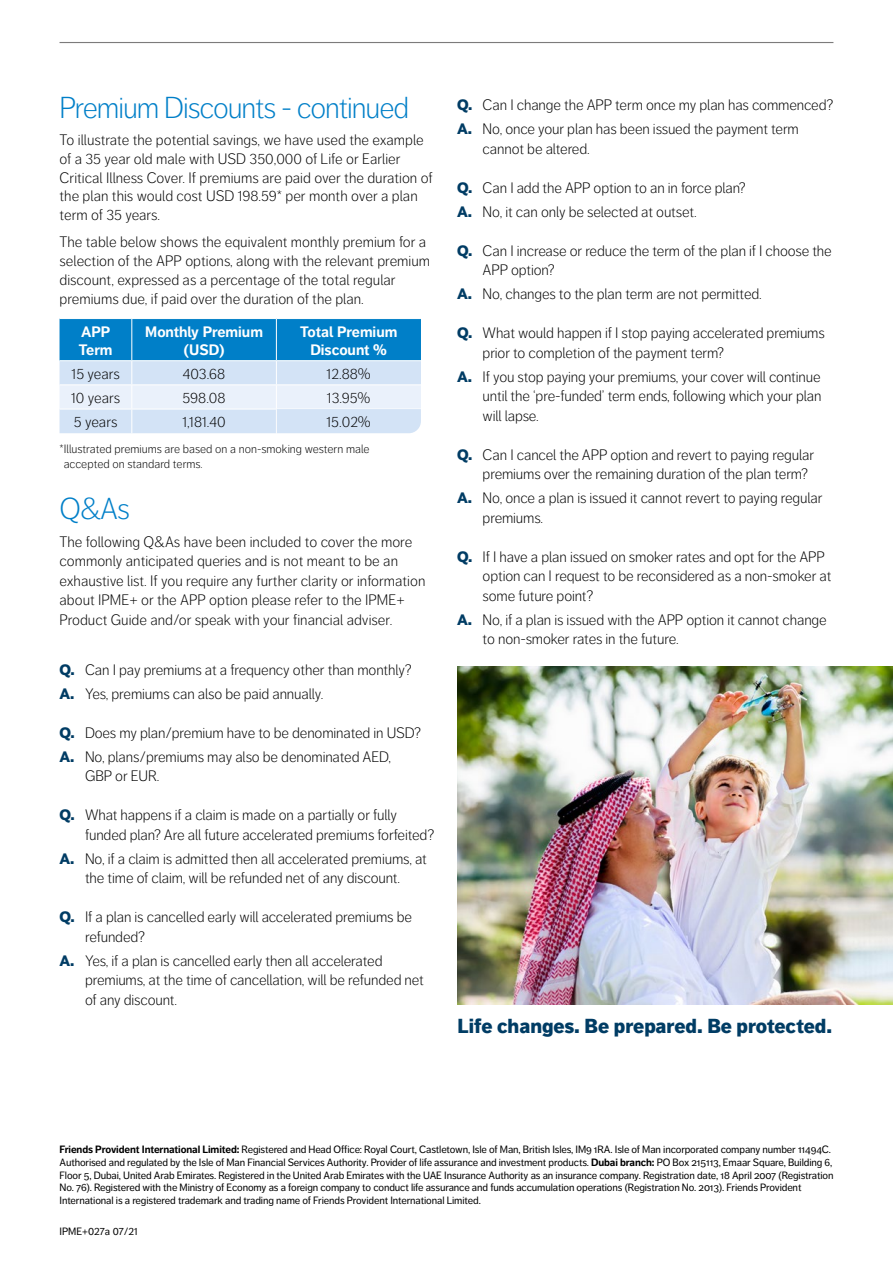
<style>
.page{position:relative;width:893px;height:1263px;background:#fff}
.page>*{position:absolute;margin:0;border:0;box-sizing:border-box;transform-origin:0 0}
.Sub_Head_1{font:300 30px "Friends Life Dagny";letter-spacing:-.035em;color:#007fc8}
.Body{font:900 20.1px "Friends Life Dagny";color:#003c64}
.Q{font:300 15px/19.5px "Friends Life Dagny";letter-spacing:-.01em;color:#000}
.Body-2{font:300 15px/18.8px "Friends Life Dagny";color:#000}
.A{font:300 15px/19.5px "Friends Life Dagny";letter-spacing:-.01em;color:#000}
.Table_heading{font:700 15px/18px "Friends Life Dagny";color:#fff;text-align:center}
.Body-3{font:300 12px/15px "Friends Life Dagny";color:#000}
.t1{font:10.5px/12.8px "Dagny Pro";letter-spacing:-.01em;color:#000}
.Small_body{font:10.5px "Friends Life Dagny";color:#000}
.s1{font-weight:900;color:#003c64}
.s2{font-weight:700}
</style>
<div class="page">
<hr style="left:60px;top:42px;width:773px;height:1px;background:#7c7b7b">
<svg style="left:60px;top:319px;width:361px;height:114px;background:#8dc2e6"></svg>
<img style="left:457px;top:666px;width:436px;height:339px">
<p class="Sub_Head_1" style="left:60px;top:91px;width:351px">Premium Discounts - continued</p>
<p class="Body-2" style="left:60px;top:131px;width:375px">To illustrate the potential savings, we have used the example of a 35 year old male with USD 350,000 of Life or Earlier Critical Illness Cover. If premiums are paid over the duration of the plan this would cost USD 198.59* per month over a plan term of 35 years.</p>
<p class="Body-2" style="left:60px;top:233px;width:372px">The table below shows the equivalent monthly premium for a selection of the APP options, along with the relevant premium discount, expressed as a percentage of the total regular premiums due, if paid over the duration of the plan.</p>
<p class="Table_heading" style="left:79px;top:323px;width:35px;text-align:left">APP<br>Term</p>
<p class="Table_heading" style="left:145px;top:323px;width:119px">Monthly Premium (USD)</p>
<p class="Table_heading" style="left:300px;top:323px;width:99px">Total Premium<br>Discount %</p>
<p class="Body-2" style="left:72px;top:364px;width:50px">15 years</p>
<p class="Body-2" style="left:183px;top:364px;width:44px">403.68</p>
<p class="Body-2" style="left:327px;top:364px;width:46px">12.88%</p>
<p class="Body-2" style="left:71px;top:389px;width:50px">10 years</p>
<p class="Body-2" style="left:183px;top:389px;width:44px">598.08</p>
<p class="Body-2" style="left:327px;top:389px;width:45px">13.95%</p>
<p class="Body-2" style="left:74px;top:413px;width:45px">5 years</p>
<p class="Body-2" style="left:182px;top:413px;width:45px">1,181.40</p>
<p class="Body-2" style="left:327px;top:413px;width:46px">15.02%</p>
<p class="Body-3" style="left:64px;top:441px;width:307px;text-indent:-4px">*Illustrated premiums are based on a non-smoking western male accepted on standard terms.</p>
<p class="Sub_Head_1" style="left:60px;top:492px;width:72px">Q&amp;As</p>
<p class="Body-2" style="left:60px;top:532px;width:367px;line-height:19.5px">The following Q&amp;As have been included to cover the more commonly anticipated queries and is not meant to be an exhaustive list. If you require any further clarity or information about IPME+ or the APP option please refer to the IPME+ Product Guide and/or speak with your financial adviser.</p>
<p class="Q" style="left:60px;top:660px;width:354px"><span class="s1">Q.</span> Can I pay premiums at a frequency other than monthly?</p>
<p class="A" style="left:60px;top:684px;width:265px"><span class="s1">A.</span> Yes, premiums can also be paid annually.</p>
<p class="Q" style="left:60px;top:723px;width:363px"><span class="s1">Q.</span> Does my plan/premium have to be denominated in USD?</p>
<p class="A" style="left:85px;top:747px;width:308px;text-indent:-26px"><span class="s1">A.</span> No, plans/premiums may also be denominated AED,<br>GBP or EUR.</p>
<p class="Q" style="left:85px;top:805px;width:351px;text-indent:-26px"><span class="s1">Q.</span> What happens if a claim is made on a partially or fully funded plan? Are all future accelerated premiums forfeited?</p>
<p class="A" style="left:60px;top:849px;width:369px;text-align:center"><span class="s1">A.</span> No, if a claim is admitted then all accelerated premiums, at the time of claim, will be refunded net of any discount.</p>
<p class="Q" style="left:85px;top:907px;width:328px;text-indent:-26px"><span class="s1">Q.</span> If a plan is cancelled early will accelerated premiums be refunded?</p>
<p class="A" style="left:85px;top:951px;width:340px;text-indent:-26px"><span class="s1">A.</span> Yes, if a plan is cancelled early then all accelerated premiums, at the time of cancellation, will be refunded net of any discount.</p>
<p class="Q" style="left:457px;top:95px;width:378px"><span class="s1">Q.</span> Can I change the APP term once my plan has commenced?</p>
<p class="A" style="left:483px;top:119px;width:318px;text-indent:-26px"><span class="s1">A.</span> No, once your plan has been issued the payment term cannot be altered.</p>
<p class="Q" style="left:457px;top:178px;width:290px"><span class="s1">Q.</span> Can I add the APP option to an in force plan?</p>
<p class="A" style="left:457px;top:202px;width:241px"><span class="s1">A.</span> No, it can only be selected at outset.</p>
<p class="Q" style="left:483px;top:241px;width:351px;text-indent:-26px"><span class="s1">Q.</span> Can I increase or reduce the term of the plan if I choose the<br>APP option?</p>
<p class="A" style="left:457px;top:284px;width:306px"><span class="s1">A.</span> No, changes to the plan term are not permitted.</p>
<p class="Q" style="left:483px;top:323px;width:344px;text-indent:-26px"><span class="s1">Q.</span> What would happen if I stop paying accelerated premiums prior to completion of the payment term?</p>
<p class="A" style="left:483px;top:367px;width:340px;text-align:justify;text-indent:-26px"><span class="s1">A.</span> If you stop paying your premiums, your cover will continue until the ‘pre-funded’ term ends, following which your plan will lapse.</p>
<p class="Q" style="left:483px;top:445px;width:333px;text-indent:-26px"><span class="s1">Q.</span> Can I cancel the APP option and revert to paying regular premiums over the remaining duration of the plan term?</p>
<p class="A" style="left:483px;top:488px;width:341px;text-indent:-26px"><span class="s1">A.</span> No, once a plan is issued it cannot revert to paying regular premiums.</p>
<p class="Q" style="left:483px;top:547px;width:350px;text-indent:-26px"><span class="s1">Q.</span> If I have a plan issued on smoker rates and opt for the APP option can I request to be reconsidered as a non-smoker at some future point?</p>
<p class="Q" style="left:483px;top:610px;width:346px;text-indent:-26px"><span class="s1">A.</span> No, if a plan is issued with the APP option it cannot change to non-smoker rates in the future.</p>
<p class="Body" style="left:457px;top:1014px;width:376px">Life changes. Be prepared. Be protected.</p>
<p class="t1" style="left:60px;top:1143px;width:775px"><span class="s2">Friends Provident International Limited:</span> Registered and Head Office: Royal Court, Castletown, Isle of Man, British Isles, IM9 1RA. Isle of Man incorporated company number 11494C.<br>Authorised and regulated by the Isle of Man Financial Services Authority. Provider of life assurance and investment products. <span class="s2">Dubai branch:</span> PO Box 215113, Emaar Square, Building 6, Floor 5, Dubai, United Arab Emirates. Registered in the United Arab Emirates with the UAE Insurance Authority as an insurance company. Registration date, 18 April 2007 (Registration No. 76). Registered with the Ministry of Economy as a foreign company to conduct life assurance and funds accumulation operations (Registration No. 2013). Friends Provident International is a registered trademark and trading name of Friends Provident International Limited.</p>
<p class="Small_body" style="left:60px;top:1225px;width:80px">IPME+027a 07/21</p>
</div>
